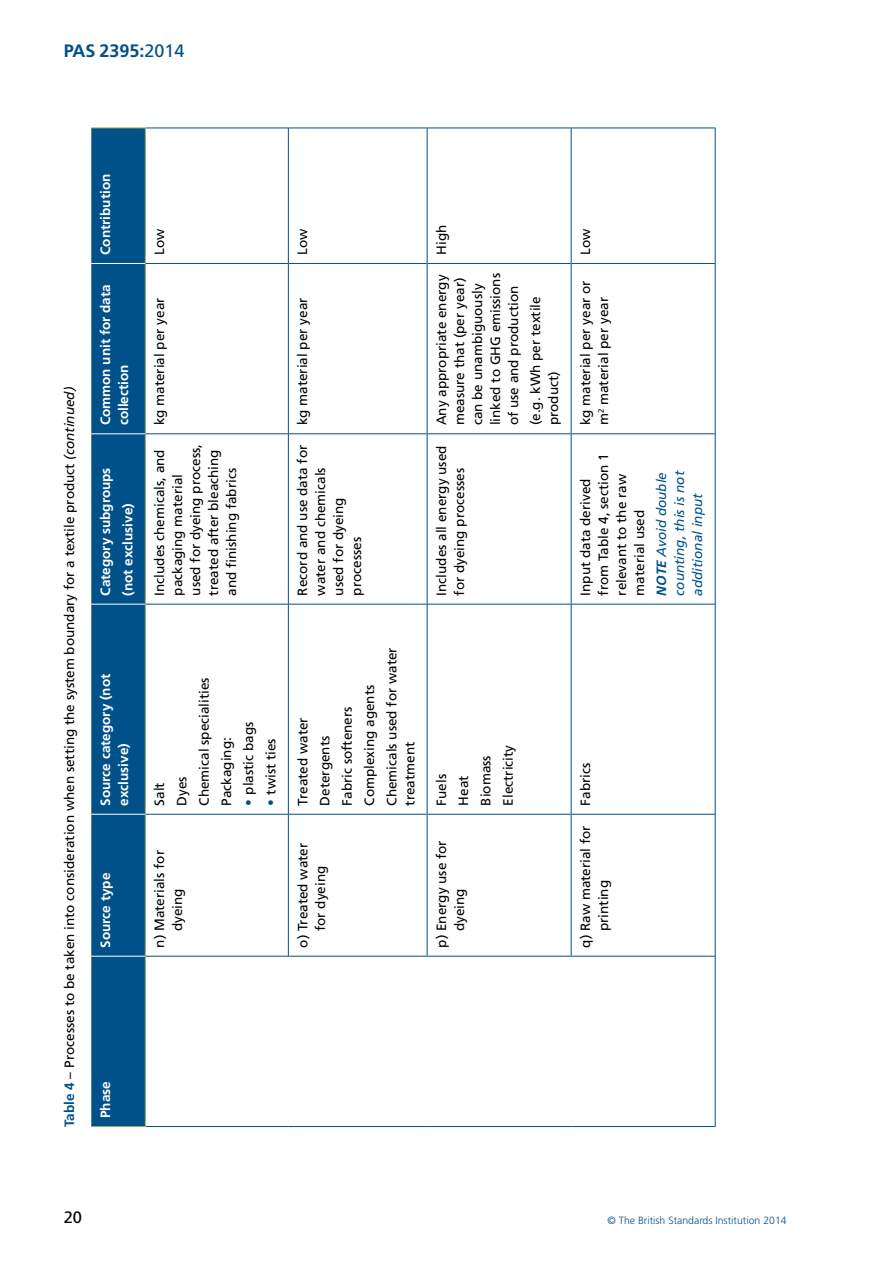
<style>
.page{position:relative;width:893px;height:1263px;background:#fff}
.page>*{position:absolute;margin:0;border:0;box-sizing:border-box;transform-origin:0 0}
.t1{font:700 18px "Frutiger";color:#005189}
.t2{font:16.5px "Frutiger";color:#000}
.t3{font:13.5px/18px "Frutiger";color:#000}
.t4{font:700 13.5px/18px "Frutiger";color:#fff}
.t5{font:italic 13.5px/18px "Frutiger";color:#005189;text-align:justify}
.t6{font:300 10.5px "Frutiger";color:#005189}
.s1{font-weight:400}
.s2{font-weight:700;color:#005189}
.s3{font-style:italic}
.s4{color:#005189}
.s5{font-weight:700}
</style>
<div class="page">
<div style="left:91px;top:129px;width:54px;height:997px;background:#005189"></div>
<hr style="left:91px;top:956px;width:54px;height:1px;background:#fff">
<hr style="left:91px;top:814px;width:54px;height:1px;background:#fff">
<hr style="left:91px;top:604px;width:54px;height:1px;background:#fff">
<hr style="left:91px;top:433px;width:54px;height:1px;background:#fff">
<hr style="left:91px;top:263px;width:54px;height:1px;background:#fff">
<hr style="left:146px;top:1126px;width:142px;height:1px;background:#005189">
<hr style="left:146px;top:956px;width:142px;height:1px;background:#005189">
<hr style="left:146px;top:814px;width:142px;height:1px;background:#005189">
<hr style="left:146px;top:604px;width:142px;height:1px;background:#005189">
<hr style="left:146px;top:433px;width:142px;height:1px;background:#005189">
<hr style="left:146px;top:263px;width:142px;height:1px;background:#005189">
<hr style="left:146px;top:128px;width:142px;height:1px;background:#005189">
<hr style="left:288px;top:1126px;width:139px;height:1px;background:#005189">
<hr style="left:288px;top:814px;width:1px;height:142px;background:#005189">
<hr style="left:289px;top:956px;width:138px;height:1px;background:#005189">
<hr style="left:288px;top:604px;width:1px;height:210px;background:#005189">
<hr style="left:289px;top:814px;width:138px;height:1px;background:#005189">
<hr style="left:288px;top:434px;width:1px;height:170px;background:#005189">
<hr style="left:289px;top:604px;width:138px;height:1px;background:#005189">
<hr style="left:288px;top:263px;width:1px;height:171px;background:#005189">
<hr style="left:289px;top:433px;width:138px;height:1px;background:#005189">
<hr style="left:288px;top:128px;width:1px;height:135px;background:#005189">
<hr style="left:289px;top:263px;width:138px;height:1px;background:#005189">
<hr style="left:289px;top:128px;width:138px;height:1px;background:#005189">
<hr style="left:427px;top:1126px;width:144px;height:1px;background:#005189">
<hr style="left:427px;top:814px;width:1px;height:142px;background:#005189">
<hr style="left:427px;top:956px;width:144px;height:1px;background:#005189">
<hr style="left:427px;top:604px;width:1px;height:210px;background:#005189">
<hr style="left:427px;top:814px;width:144px;height:1px;background:#005189">
<hr style="left:427px;top:434px;width:1px;height:170px;background:#005189">
<hr style="left:427px;top:604px;width:144px;height:1px;background:#005189">
<hr style="left:427px;top:263px;width:1px;height:171px;background:#005189">
<hr style="left:427px;top:433px;width:144px;height:1px;background:#005189">
<hr style="left:427px;top:128px;width:1px;height:135px;background:#005189">
<hr style="left:427px;top:263px;width:144px;height:1px;background:#005189">
<hr style="left:427px;top:128px;width:144px;height:1px;background:#005189">
<hr style="left:571px;top:1126px;width:144px;height:1px;background:#005189">
<hr style="left:571px;top:814px;width:1px;height:142px;background:#005189">
<hr style="left:571px;top:956px;width:144px;height:1px;background:#005189">
<hr style="left:571px;top:604px;width:1px;height:210px;background:#005189">
<hr style="left:571px;top:814px;width:144px;height:1px;background:#005189">
<hr style="left:571px;top:434px;width:1px;height:170px;background:#005189">
<hr style="left:571px;top:604px;width:144px;height:1px;background:#005189">
<hr style="left:571px;top:263px;width:1px;height:171px;background:#005189">
<hr style="left:571px;top:433px;width:144px;height:1px;background:#005189">
<hr style="left:571px;top:128px;width:1px;height:135px;background:#005189">
<hr style="left:571px;top:263px;width:144px;height:1px;background:#005189">
<hr style="left:571px;top:128px;width:144px;height:1px;background:#005189">
<hr style="left:715px;top:956px;width:1px;height:171px;background:#005189">
<hr style="left:715px;top:814px;width:1px;height:142px;background:#005189">
<hr style="left:715px;top:604px;width:1px;height:210px;background:#005189">
<hr style="left:715px;top:434px;width:1px;height:170px;background:#005189">
<hr style="left:715px;top:263px;width:1px;height:171px;background:#005189">
<hr style="left:715px;top:128px;width:1px;height:135px;background:#005189">
<hr style="left:91px;top:1126px;width:54px;height:1px;background:#99ae5b">
<hr style="left:145px;top:956px;width:1px;height:171px;background:#99ae5b">
<hr style="left:145px;top:814px;width:1px;height:142px;background:#99ae5b">
<hr style="left:145px;top:604px;width:1px;height:210px;background:#99ae5b">
<hr style="left:145px;top:434px;width:1px;height:170px;background:#99ae5b">
<hr style="left:145px;top:263px;width:1px;height:171px;background:#99ae5b">
<hr style="left:91px;top:128px;width:54px;height:1px;background:#99ae5b">
<hr style="left:145px;top:128px;width:1px;height:135px;background:#99ae5b">
<h1 class="t1" style="left:64px;top:40px;width:122px">PAS 2395:<span class="s1">2014</span></h1>
<p class="t3" style="left:60px;top:1126px;width:742px;rotate:-90deg"><span class="s2">Table 4</span> – Processes to be taken into consideration when setting the system boundary for a textile product <span class="s3">(continued)</span></p>
<p class="t4" style="left:96px;top:255px;width:82px;rotate:-90deg">Contribution</p>
<p class="t4" style="left:96px;top:425px;width:143px;rotate:-90deg">Common unit for data collection</p>
<p class="t4" style="left:94px;top:596px;width:130px;line-height:22.2px;rotate:-90deg">Category subgroups (not exclusive)</p>
<p class="t3" style="left:150px;top:255px;width:28px;rotate:-90deg">Low</p>
<p class="t3" style="left:150px;top:425px;width:129px;rotate:-90deg">kg material per year</p>
<p class="t3" style="left:150px;top:596px;width:153px;rotate:-90deg">Includes chemicals, and packaging material used for dyeing process, treated after bleaching and finishing fabrics</p>
<p class="t4" style="left:96px;top:806px;width:133px;rotate:-90deg">Source category (not exclusive)</p>
<p class="t4" style="left:96px;top:948px;width:76px;rotate:-90deg">Source type</p>
<p class="t3" style="left:148px;top:806px;width:130px;line-height:22.2px;rotate:-90deg">Salt<br>Dyes<br>Chemical specialities<br>Packaging:</p>
<p class="t3" style="left:239px;top:806px;width:85px;rotate:-90deg"><span class="s4">•</span> plastic bags</p>
<p class="t3" style="left:262px;top:806px;width:69px;rotate:-90deg"><span class="s4">•</span> twist ties</p>
<p class="t3" style="left:151px;top:931px;width:83px;text-indent:-16px;rotate:-90deg">n) Materials for dyeing</p>
<p class="t3" style="left:293px;top:255px;width:28px;rotate:-90deg">Low</p>
<p class="t3" style="left:293px;top:425px;width:129px;rotate:-90deg">kg material per year</p>
<p class="t3" style="left:293px;top:596px;width:152px;rotate:-90deg">Record and use data for water and chemicals used for dyeing processes</p>
<p class="t3" style="left:291px;top:806px;width:160px;line-height:22.2px;rotate:-90deg">Treated water<br>Detergents<br>Fabric softeners<br>Complexing agents<br>Chemicals used for water</p>
<p class="t3" style="left:400px;top:806px;width:65px;rotate:-90deg">treatment</p>
<p class="t3" style="left:293px;top:948px;width:106px;text-align:center;rotate:-90deg">o) Treated water for dyeing</p>
<p class="t3" style="left:432px;top:255px;width:31px;rotate:-90deg">High</p>
<p class="t3" style="left:432px;top:425px;width:154px;rotate:-90deg">Any appropriate energy measure that (per year) can be unambiguously linked to GHG emissions of use and production</p>
<p class="t3" style="left:432px;top:596px;width:152px;rotate:-90deg">Includes all energy used for dyeing processes</p>
<p class="t3" style="left:526px;top:425px;width:131px;rotate:-90deg">(e.g. kWh per textile product)</p>
<p class="t3" style="left:576px;top:255px;width:28px;rotate:-90deg">Low</p>
<p class="t3" style="left:576px;top:425px;width:146px;rotate:-90deg">kg material per year or m<sup>2</sup> material per year</p>
<p class="t3" style="left:576px;top:596px;width:144px;rotate:-90deg">Input data derived from Table 4, section 1 relevant to the raw material used</p>
<p class="t5" style="left:652px;top:596px;width:126px;rotate:-90deg"><span class="s5">NOTE</span> Avoid double counting, this is not additional input</p>
<p class="t3" style="left:430px;top:806px;width:62px;line-height:22.2px;rotate:-90deg">Fuels<br>Heat<br>Biomass<br>Electricity</p>
<p class="t3" style="left:432px;top:931px;width:92px;text-indent:-16px;rotate:-90deg">p) Energy use for dyeing</p>
<p class="t3" style="left:576px;top:806px;width:44px;rotate:-90deg">Fabrics</p>
<p class="t3" style="left:576px;top:931px;width:107px;text-indent:-16px;rotate:-90deg">q) Raw material for printing</p>
<p class="t4" style="left:96px;top:1118px;width:38px;rotate:-90deg">Phase</p>
<p class="t2" style="left:64px;top:1207px;width:20px">20</p>
<p class="t6" style="left:607px;top:1215px;width:181px">© The British Standards Institution 2014</p>
</div>
